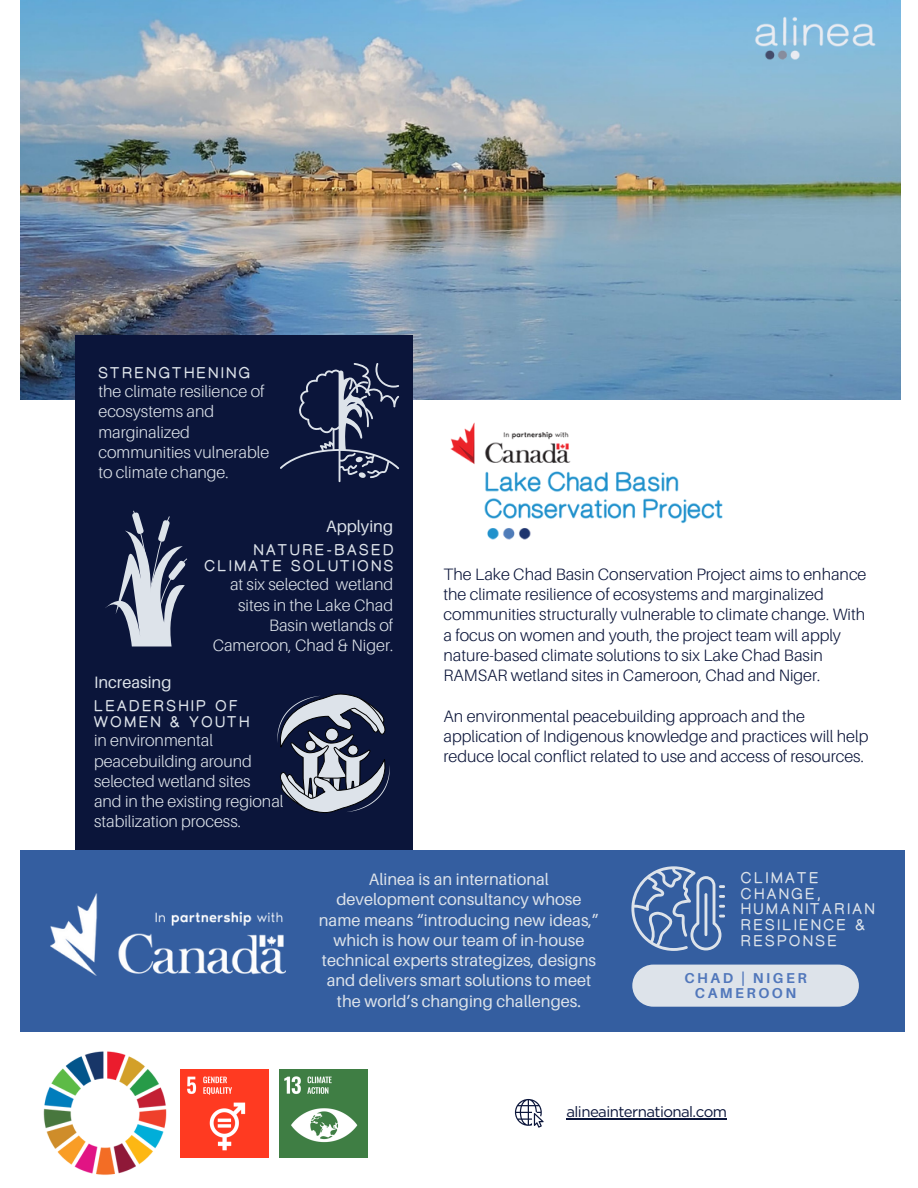
<style>
.page{position:relative;width:918px;height:1188px;background:#fff}
.page>*{position:absolute;margin:0;border:0;box-sizing:border-box;transform-origin:0 0}
.t1{font:300 16.5px/20.2px "Aileron";color:#0b153a}
.t2{font:300 16.5px/20.2px "Aileron";color:#dde3ea}
.t3{font:16.5px/20.2px "Aileron";color:#dde3ea;text-align:center}
.t4{font:700 15px/15.8px "Cameron Sans";letter-spacing:.175em;color:#dde3ea}
.t5{font:15px "Gotham";letter-spacing:-.04em;color:#0b153a}
.t6{font:700 14.25px "Aileron";letter-spacing:.175em;color:#5177bb}
</style>
<div class="page">
<img style="left:21px;top:0;width:879px;height:400px">
<div style="left:75px;top:335px;width:338px;height:558px;background:#0b153a"></div>
<div style="left:21px;top:850px;width:884px;height:182px;background:#345ea0"></div>
<svg style="left:515px;top:1099px;width:29px;height:29px"></svg>
<hr style="left:566px;top:1118px;width:161px;height:2px;background:#0b153a">
<img style="left:43px;top:1051px;width:124px;height:124px">
<img style="left:181px;top:1070px;width:88px;height:87px">
<img style="left:280px;top:1070px;width:88px;height:87px">
<img style="left:51px;top:894px;width:235px;height:82px">
<img style="left:755px;top:17px;width:121px;height:44px">
<svg style="left:631px;top:866px;width:94px;height:85px"></svg>
<img style="left:450px;top:422px;width:273px;height:118px">
<svg style="left:280px;top:363px;width:119px;height:119px"></svg>
<svg style="left:105px;top:511px;width:82px;height:136px"></svg>
<svg style="left:277px;top:693px;width:113px;height:120px"></svg>
<div style="left:632px;top:965px;width:227px;height:42px;background:#dde3ea;border-radius:21px"></div>
<p class="t4" style="left:98px;top:366px;width:153px">STRENGTHENING</p>
<p class="t2" style="left:98px;top:381px;width:172px">the climate resilience of ecosystems and marginalized communities vulnerable to climate change.</p>
<p class="t3" style="left:326px;top:516px;width:69px">Applying</p>
<h1 class="t3" style="left:94px;top:672px;width:79px">Increasing</h1>
<h2 class="t4" style="left:204px;top:543px;width:190px;text-align:right">NATURE-BASED<br>CLIMATE SOLUTIONS</h2>
<h2 class="t2" style="left:213px;top:574px;width:182px;text-align:right">at six selected wetland sites in the Lake Chad<br>Basin wetlands of<br>Cameroon, Chad &amp; Niger.</h2>
<h2 class="t4" style="left:94px;top:699px;width:157px">LEADERSHIP OF<br>WOMEN &amp; YOUTH</h2>
<p class="t2" style="left:94px;top:730px;width:191px">in environmental peacebuilding around selected wetland sites<br>and in the existing regional stabilization process.</p>
<h2 class="t1" style="left:444px;top:564px;width:424px">The Lake Chad Basin Conservation Project aims to enhance the climate resilience of ecosystems and marginalized communities structurally vulnerable to climate change. With a focus on women and youth, the project team will apply nature-based climate solutions to six Lake Chad Basin RAMSAR wetland sites in Cameroon, Chad and Niger.</h2>
<h1 class="t1" style="left:444px;top:705px;width:426px">An environmental peacebuilding approach and the application of Indigenous knowledge and practices will help reduce local conflict related to use and access of resources.</h1>
<h2 class="t3" style="left:319px;top:869px;width:282px">Alinea is an international development consultancy whose name means “introducing new ideas,” which is how our team of in-house technical experts strategizes, designs and delivers smart solutions to meet the world’s changing challenges.</h2>
<h2 class="t4" style="left:741px;top:871px;width:135px">CLIMATE<br>CHANGE,<br>HUMANITARIAN<br>RESILIENCE &amp;<br>RESPONSE</h2>
<p class="t6" style="left:684px;top:969px;width:124px">CHAD | NIGER</p>
<p class="t6" style="left:695px;top:984px;width:103px">CAMEROON</p>
<p class="t5" style="left:566px;top:1103px;width:162px">alineainternational.com</p>
</div>
